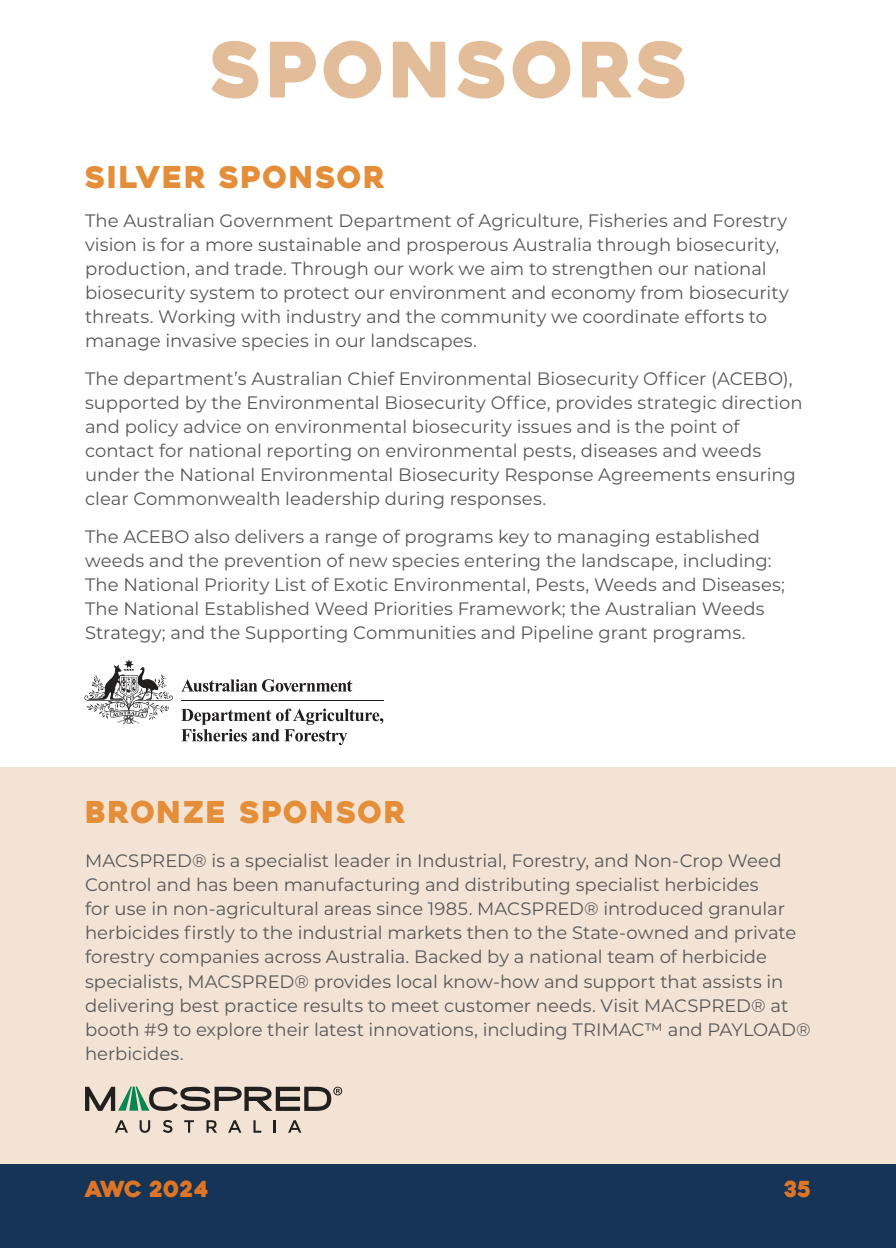
<style>
.page{position:relative;width:896px;height:1248px;background:#fff}
.page>*{position:absolute;margin:0;border:0;box-sizing:border-box;transform-origin:0 0}
.t1{font:30px "Heavitas";letter-spacing:.05em;color:#e58e39}
.t2{font:22px "Heavitas";color:#de7425}
.t3{font:18px/24px "Montserrat";color:#57585a}
</style>
<div class="page">
<div style="left:0;top:1162px;width:896px;height:85px;background:#163556"></div>
<div style="left:0;top:767px;width:896px;height:396px;background:#f2e3d4"></div>
<svg style="left:182px;top:679px;width:170px;height:12px"></svg>
<hr style="left:181px;top:699px;width:202px;height:1px;background:#221f1f">
<svg style="left:84px;top:659px;width:89px;height:65px"></svg>
<svg style="left:181px;top:708px;width:202px;height:37px"></svg>
<svg style="left:115px;top:1120px;width:13px;height:12px"></svg>
<svg style="left:140px;top:1120px;width:10px;height:12px"></svg>
<svg style="left:163px;top:1119px;width:9px;height:13px"></svg>
<svg style="left:184px;top:1120px;width:10px;height:12px"></svg>
<svg style="left:207px;top:1120px;width:10px;height:12px"></svg>
<svg style="left:228px;top:1120px;width:13px;height:12px"></svg>
<svg style="left:253px;top:1120px;width:8px;height:12px"></svg>
<svg style="left:274px;top:1120px;width:2px;height:12px"></svg>
<svg style="left:288px;top:1120px;width:13px;height:12px"></svg>
<svg style="left:85px;top:1086px;width:257px;height:24px"></svg>
<svg style="left:212px;top:41px;width:472px;height:57px"></svg>
<h1 class="t1" style="left:85px;top:162px;width:301px">SILVER SPONSOR</h1>
<p class="t3" style="left:85px;top:209px;width:705px">The Australian Government Department of Agriculture, Fisheries and Forestry vision is for a more sustainable and prosperous Australia through biosecurity, production, and trade. Through our work we aim to strengthen our national biosecurity system to protect our environment and economy from biosecurity threats. Working with industry and the community we coordinate efforts to manage invasive species in our landscapes.</p>
<p class="t3" style="left:85px;top:367px;width:719px">The department’s Australian Chief Environmental Biosecurity Officer (ACEBO), supported by the Environmental Biosecurity Office, provides strategic direction and policy advice on environmental biosecurity issues and is the point of contact for national reporting on environmental pests, diseases and weeds under the National Environmental Biosecurity Response Agreements ensuring clear Commonwealth leadership during responses.</p>
<p class="t3" style="left:85px;top:525px;width:701px">The ACEBO also delivers a range of programs key to managing established weeds and the prevention of new species entering the landscape, including:<br>The National Priority List of Exotic Environmental, Pests, Weeds and Diseases; The National Established Weed Priorities Framework; the Australian Weeds Strategy; and the Supporting Communities and Pipeline grant programs.</p>
<h1 class="t1" style="left:85px;top:797px;width:322px">BRONZE SPONSOR</h1>
<p class="t3" style="left:85px;top:849px;width:727px">MACSPRED® is a specialist leader in Industrial, Forestry, and Non-Crop Weed Control and has been manufacturing and distributing specialist herbicides<br>for use in non-agricultural areas since 1985. MACSPRED® introduced granular herbicides firstly to the industrial markets then to the State-owned and private forestry companies across Australia. Backed by a national team of herbicide specialists, MACSPRED® provides local know-how and support that assists in delivering best practice results to meet customer needs. Visit MACSPRED® at booth #9 to explore their latest innovations, including TRIMAC™ and PAYLOAD® herbicides.</p>
<p class="t2" style="left:85px;top:1176px;width:125px">AWC 2024</p>
<p class="t2" style="left:784px;top:1177px;width:28px">35</p>
</div>
